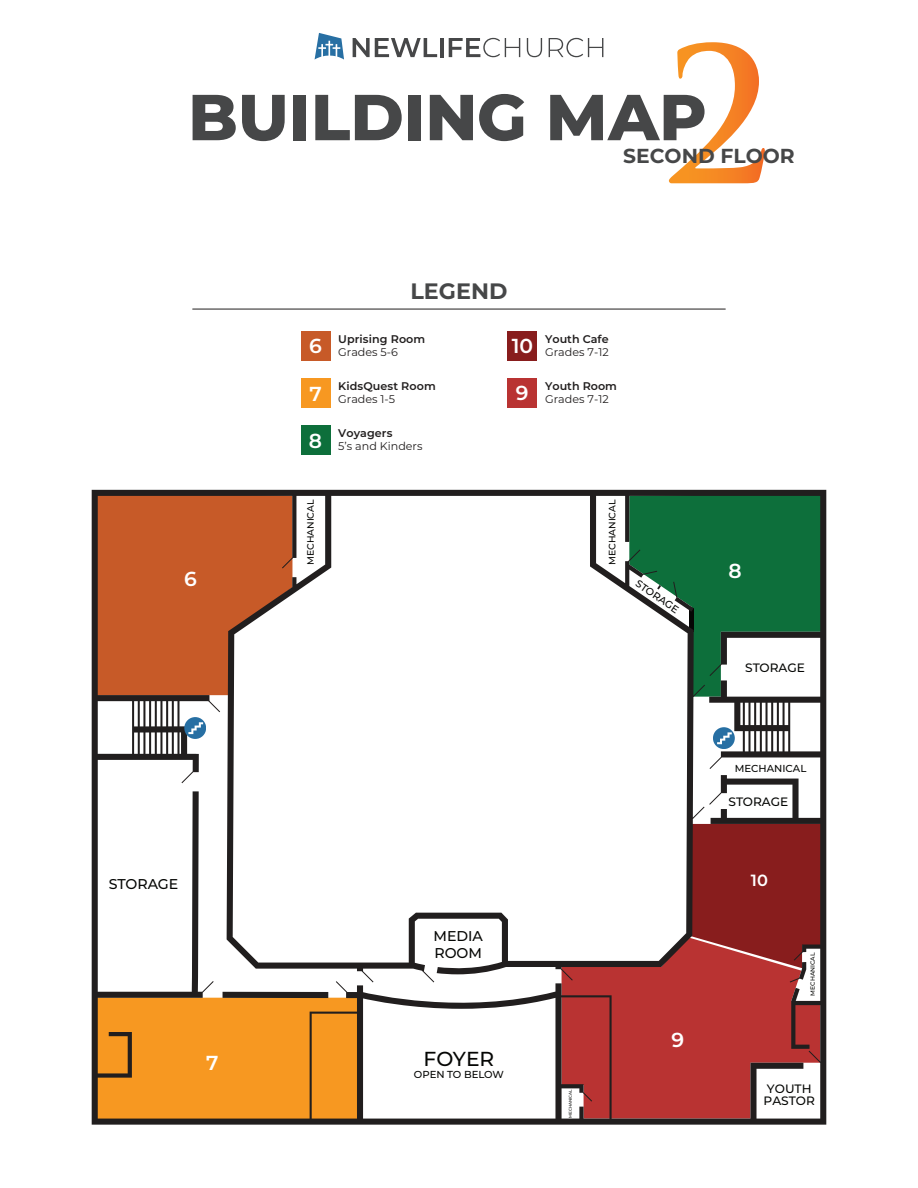
<style>
.page{position:relative;width:918px;height:1188px;background:#fff}
.page>*{position:absolute;margin:0;border:0;box-sizing:border-box;transform-origin:0 0}
.t1{font:800 64.8px "Montserrat";color:#464748}
.t2{font:700 22.35px "Montserrat";color:#464748}
.t3{font:700 20.25px "Montserrat";color:#464748}
.t4{font:600 20.25px "Montserrat";color:#fff}
.t5{font:500 20.25px "Montserrat";color:#050604}
.t6{font:600 16.2px "Montserrat";color:#fff}
.t7{font:500 14.25px/17px "Montserrat";color:#050604}
.t8{font:500 12.15px/12.1px "Montserrat";color:#050604}
.t9{font:600 11.1px "Montserrat";letter-spacing:.01em;color:#211e1e}
.t10{font:11.1px "Montserrat";color:#211e1e}
.t11{font:500 10.2px "Montserrat";color:#050604}
.t12{font:500 9.3px "Montserrat";color:#050604}
.t13{font:500 6.15px "Montserrat";color:#050604}
.t14{font:500 4.05px "Montserrat";color:#050604}
</style>
<div class="page">
<svg style="left:669px;top:42px;width:96px;height:141px"></svg>
<hr style="left:193px;top:309px;width:532px;height:1px;background:#211e1e">
<div style="left:301px;top:426px;width:29px;height:29px;background:#0d6f3b"></div>
<div style="left:301px;top:379px;width:29px;height:29px;background:#f79821"></div>
<div style="left:508px;top:379px;width:29px;height:29px;background:#b93332"></div>
<div style="left:301px;top:332px;width:29px;height:29px;background:#c75a28"></div>
<div style="left:508px;top:332px;width:29px;height:29px;background:#881d1d"></div>
<svg style="left:92px;top:490px;width:734px;height:635px"></svg>
<div style="left:223px;top:992px;width:105px;height:6px;background:#211e1e"></div>
<svg style="left:689px;top:824px;width:136px;height:159px;background:#8d2928"></svg>
<svg style="left:184px;top:717px;width:22px;height:22px"></svg>
<svg style="left:188px;top:722px;width:15px;height:12px"></svg>
<svg style="left:713px;top:727px;width:22px;height:22px"></svg>
<svg style="left:717px;top:732px;width:15px;height:12px"></svg>
<svg style="left:315px;top:33px;width:29px;height:27px"></svg>
<svg style="left:353px;top:38px;width:84px;height:19px"></svg>
<hr style="left:440px;top:38px;width:4px;height:19px;background:#464748">
<svg style="left:449px;top:38px;width:71px;height:19px"></svg>
<svg style="left:527px;top:38px;width:15px;height:19px"></svg>
<svg style="left:549px;top:38px;width:54px;height:19px"></svg>
<h1 class="t1" style="left:188px;top:70px;width:520px">BUILDING MAP</h1>
<h3 class="t3" style="left:623px;top:141px;width:173px">SECOND FLOOR</h3>
<h2 class="t2" style="left:411px;top:275px;width:98px">LEGEND</h2>
<h3 class="t4" style="left:309px;top:332px;width:14px">6</h3>
<p class="t9" style="left:338px;top:331px;width:89px">Uprising Room</p>
<p class="t10" style="left:338px;top:345px;width:61px">Grades 5-6</p>
<h3 class="t4" style="left:512px;top:331px;width:23px">10</h3>
<p class="t9" style="left:545px;top:331px;width:65px">Youth Cafe</p>
<p class="t10" style="left:545px;top:345px;width:65px">Grades 7-12</p>
<h3 class="t4" style="left:309px;top:380px;width:14px">7</h3>
<p class="t9" style="left:338px;top:378px;width:99px">KidsQuest Room</p>
<p class="t10" style="left:338px;top:392px;width:58px">Grades 1-5</p>
<h3 class="t4" style="left:516px;top:378px;width:14px">9</h3>
<p class="t9" style="left:545px;top:378px;width:73px">Youth Room</p>
<p class="t10" style="left:545px;top:392px;width:65px">Grades 7-12</p>
<h3 class="t4" style="left:184px;top:564px;width:14px">6</h3>
<p class="t7" style="left:109px;top:875px;width:71px">STORAGE</p>
<h3 class="t4" style="left:206px;top:1049px;width:14px">7</h3>
<h3 class="t4" style="left:309px;top:426px;width:15px">8</h3>
<p class="t9" style="left:338px;top:425px;width:56px">Voyagers</p>
<p class="t10" style="left:338px;top:439px;width:86px">5’s and Kinders</p>
<p class="t12" style="left:304px;top:565px;width:67px;rotate:-90deg">MECHANICAL</p>
<p class="t12" style="left:606px;top:565px;width:67px;rotate:-90deg">MECHANICAL</p>
<p class="t11" style="left:641px;top:577px;width:51px;rotate:34deg">STORAGE</p>
<p class="t7" style="left:434px;top:926px;width:51px">MEDIA<br>ROOM</p>
<h3 class="t5" style="left:424px;top:1044px;width:72px">FOYER</h3>
<p class="t11" style="left:414px;top:1067px;width:92px">OPEN TO BELOW</p>
<p class="t14" style="left:568px;top:1118px;width:30px;rotate:-90deg">MECHANICAL</p>
<h3 class="t4" style="left:672px;top:1025px;width:14px">9</h3>
<h3 class="t4" style="left:729px;top:556px;width:15px">8</h3>
<p class="t8" style="left:745px;top:661px;width:61px">STORAGE</p>
<p class="t11" style="left:735px;top:761px;width:73px">MECHANICAL</p>
<p class="t8" style="left:729px;top:795px;width:61px">STORAGE</p>
<h3 class="t6" style="left:751px;top:868px;width:19px">10</h3>
<p class="t13" style="left:808px;top:996px;width:44px;rotate:-90deg">MECHANICAL</p>
<p class="t8" style="left:764px;top:1082px;width:53px">YOUTH<br>PASTOR</p>
</div>
